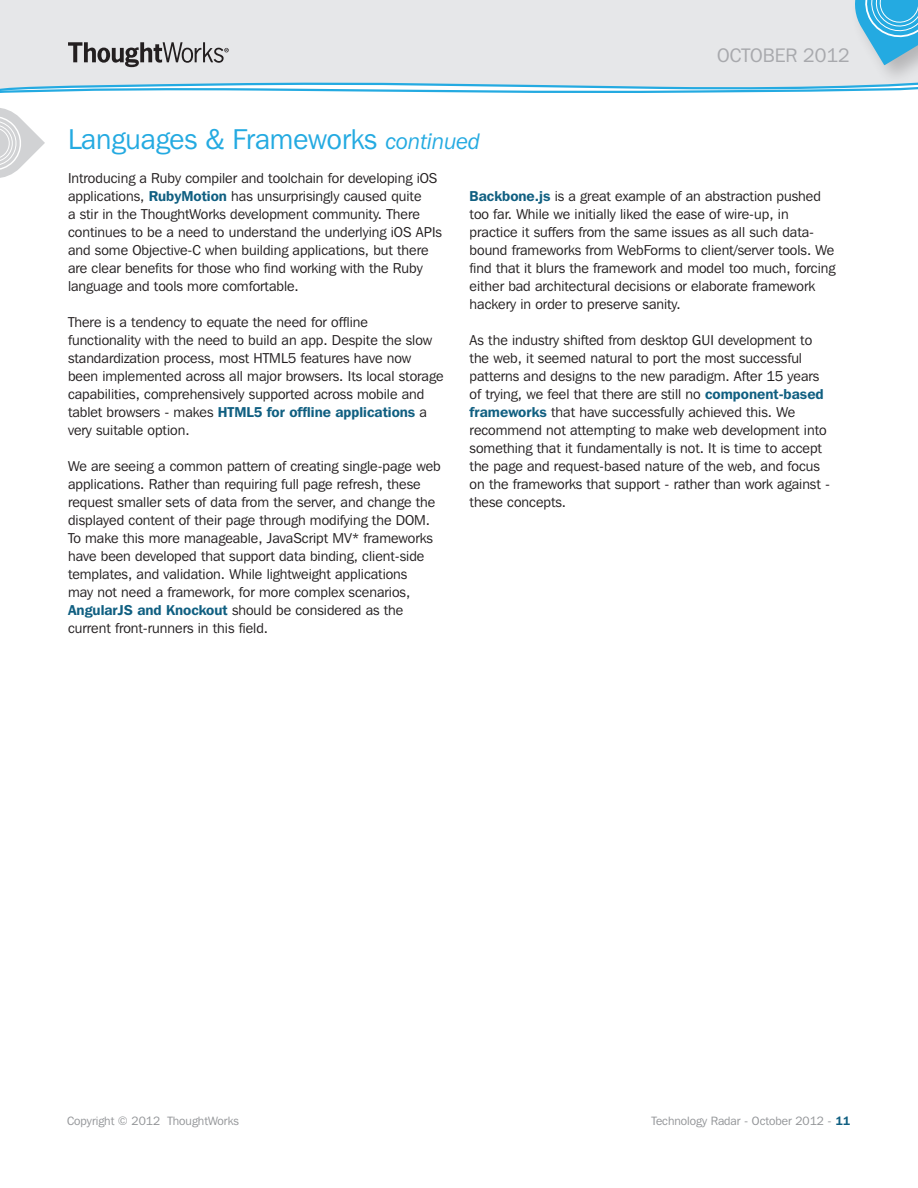
<style>
.page{position:relative;width:918px;height:1188px;background:#fff}
.page>*{position:absolute;margin:0;border:0;box-sizing:border-box;transform-origin:0 0}
.t1{font:28.5px "Franklin Gothic IT Cby BT";color:#24aae1}
.t2{font:19.5px "Franklin Gothic IT Cby BT";color:#a8a9ad}
.t3{font:14.25px/18px "Franklin Gothic IT Cby BT";color:#231f20}
.t4{font:12px "Franklin Gothic IT Cby BT";color:#939598}
.s1{font-style:italic;font-size:22.5px}
.s2{font-weight:600;color:#105f81}
</style>
<div class="page">
<svg style="left:0;top:108px;width:45px;height:70px"></svg>
<div style="left:0;top:0;width:850px;height:81px;background:#e6e7e9"></div>
<svg style="left:68px;top:42px;width:161px;height:25px;background:#a7a6a8"></svg>
<div style="left:850px;top:0;width:68px;height:87px;background:#231f20;opacity:.25"></div>
<svg style="left:849px;top:0;width:69px;height:65px;background:#6ec0e2"></svg>
<svg style="left:0;top:81px;width:918px;height:12px"></svg>
<h1 class="t1" style="left:68px;top:122px;width:414px">Languages &amp; Frameworks <span class="s1">continued</span></h1>
<h2 class="t2" style="left:717px;top:44px;width:134px">OCTOBER 2012</h2>
<p class="t3" style="left:68px;top:169px;width:375px">Introducing a Ruby compiler and toolchain for developing iOS applications, <span class="s2">RubyMotion</span> has unsurprisingly caused quite<br>a stir in the ThoughtWorks development community. There continues to be a need to understand the underlying iOS APIs and some Objective-C when building applications, but there are clear benefits for those who find working with the Ruby language and tools more comfortable.</p>
<p class="t3" style="left:68px;top:313px;width:377px">There is a tendency to equate the need for offline functionality with the need to build an app. Despite the slow standardization process, most HTML5 features have now been implemented across all major browsers. Its local storage capabilities, comprehensively supported across mobile and tablet browsers - makes <span class="s2">HTML5 for offline applications</span> a very suitable option.</p>
<p class="t3" style="left:68px;top:457px;width:374px">We are seeing a common pattern of creating single-page web applications. Rather than requiring full page refresh, these request smaller sets of data from the server, and change the displayed content of their page through modifying the DOM.<br>To make this more manageable, JavaScript MV* frameworks have been developed that support data binding, client-side templates, and validation. While lightweight applications<br>may not need a framework, for more complex scenarios, <span class="s2">AngularJS and Knockout</span> should be considered as the current front-runners in this field.</p>
<p class="t3" style="left:470px;top:187px;width:367px"><span class="s2">Backbone.js</span> is a great example of an abstraction pushed too far. While we initially liked the ease of wire-up, in practice it suffers from the same issues as all such data&shy;bound frameworks from WebForms to client/server tools. We find that it blurs the framework and model too much, forcing either bad architectural decisions or elaborate framework hackery in order to preserve sanity.</p>
<p class="t3" style="left:470px;top:331px;width:362px">As the industry shifted from desktop GUI development to the web, it seemed natural to port the most successful patterns and designs to the new paradigm. After 15 years of trying, we feel that there are still no <span class="s2">component-based frameworks</span> that have successfully achieved this. We recommend not attempting to make web development into something that it fundamentally is not. It is time to accept the page and request-based nature of the web, and focus on the frameworks that support - rather than work against - these concepts.</p>
<p class="t4" style="left:67px;top:1113px;width:173px">Copyright © 2012 ThoughtWorks</p>
<p class="t4" style="left:651px;top:1114px;width:200px">Technology Radar - October 2012 - <span class="s2">11</span></p>
</div>
